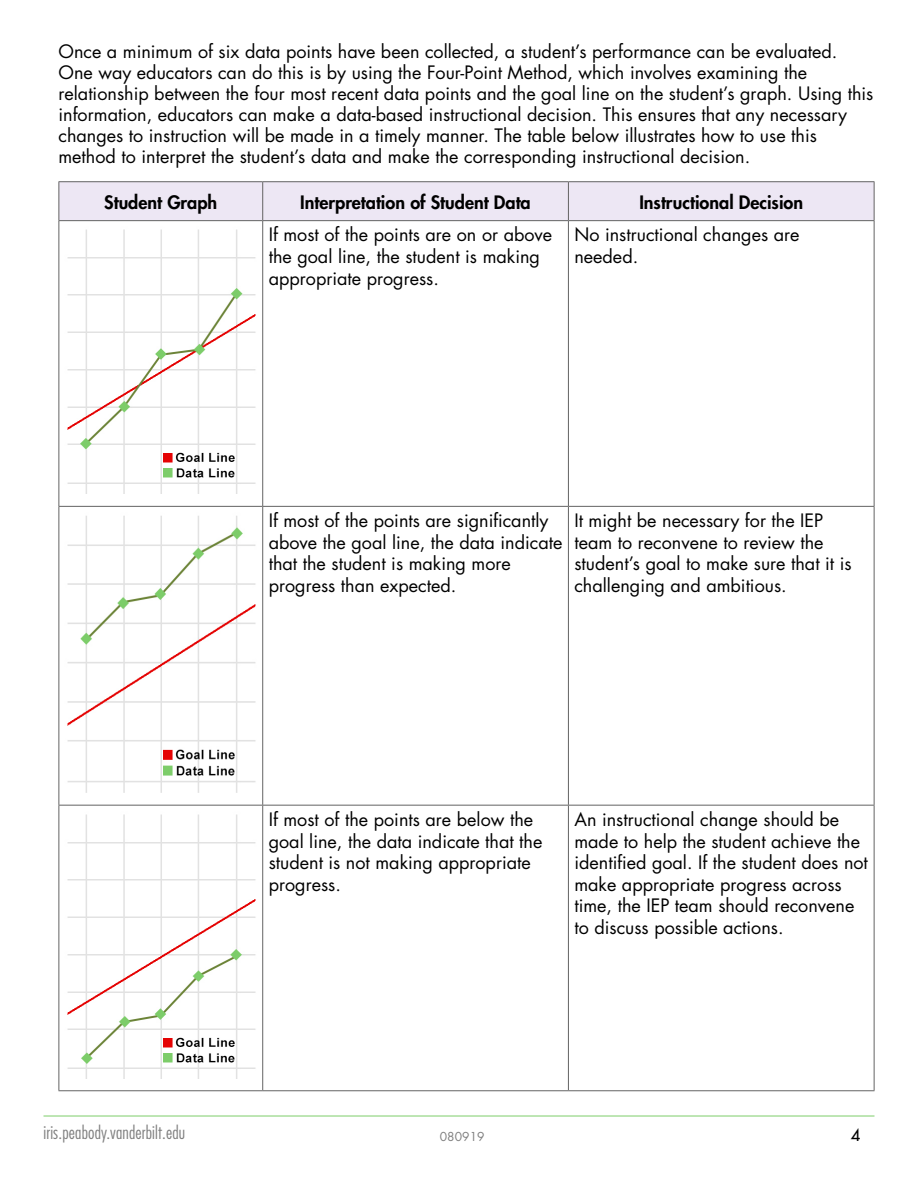
<style>
.page{position:relative;width:918px;height:1188px;background:#fff}
.page>*{position:absolute;margin:0;border:0;box-sizing:border-box;transform-origin:0 0}
.Paragraph_Left_Justi{font:18px/21.6px "Futura Std";color:#000}
.Paragraph{font:18px/21px "Futura Std";color:#000}
.Paragraph_Left_Justi-2{font:800 18px "Futura Std";color:#000}
.t1{font:300 condensed 18px "Futura Std";letter-spacing:.01em;color:#808080}
.t2{font:500 16.5px "Futura Std";color:#000}
.t3{font:12px "Futura Std";letter-spacing:.01em;color:#808080}
</style>
<div class="page">
<hr style="left:44px;top:1116px;width:830px;height:1px;background:#7dcd6a">
<div style="left:59px;top:182px;width:815px;height:38px;background:#ede7f4"></div>
<hr style="left:58px;top:181px;width:205px;height:1px;background:#636363">
<hr style="left:58px;top:182px;width:1px;height:38px;background:#636363">
<hr style="left:263px;top:181px;width:305px;height:1px;background:#636363">
<hr style="left:262px;top:182px;width:1px;height:38px;background:#636363">
<hr style="left:568px;top:181px;width:307px;height:1px;background:#636363">
<hr style="left:568px;top:182px;width:1px;height:38px;background:#636363">
<hr style="left:874px;top:182px;width:1px;height:38px;background:#636363">
<hr style="left:58px;top:220px;width:205px;height:1px;background:#636363">
<hr style="left:58px;top:221px;width:1px;height:285px;background:#636363">
<hr style="left:263px;top:220px;width:305px;height:1px;background:#636363">
<hr style="left:262px;top:221px;width:1px;height:285px;background:#636363">
<hr style="left:568px;top:220px;width:307px;height:1px;background:#636363">
<hr style="left:568px;top:221px;width:1px;height:285px;background:#636363">
<hr style="left:874px;top:221px;width:1px;height:285px;background:#636363">
<hr style="left:58px;top:506px;width:205px;height:1px;background:#636363">
<hr style="left:58px;top:507px;width:1px;height:298px;background:#636363">
<hr style="left:263px;top:506px;width:305px;height:1px;background:#636363">
<hr style="left:262px;top:507px;width:1px;height:298px;background:#636363">
<hr style="left:568px;top:506px;width:307px;height:1px;background:#636363">
<hr style="left:568px;top:507px;width:1px;height:298px;background:#636363">
<hr style="left:874px;top:507px;width:1px;height:298px;background:#636363">
<hr style="left:58px;top:805px;width:205px;height:1px;background:#636363">
<hr style="left:58px;top:806px;width:1px;height:284px;background:#636363">
<hr style="left:263px;top:805px;width:305px;height:1px;background:#636363">
<hr style="left:262px;top:806px;width:1px;height:284px;background:#636363">
<hr style="left:568px;top:805px;width:307px;height:1px;background:#636363">
<hr style="left:568px;top:806px;width:1px;height:284px;background:#636363">
<hr style="left:874px;top:806px;width:1px;height:284px;background:#636363">
<hr style="left:58px;top:1090px;width:205px;height:1px;background:#636363">
<hr style="left:263px;top:1090px;width:305px;height:1px;background:#636363">
<hr style="left:568px;top:1090px;width:307px;height:1px;background:#636363">
<img style="left:67px;top:229px;width:189px;height:265px">
<img style="left:67px;top:516px;width:189px;height:277px">
<img style="left:67px;top:814px;width:189px;height:265px">
<p class="Paragraph" style="left:58px;top:41px;width:816px">Once a minimum of six data points have been collected, a student’s performance can be evaluated.<br>One way educators can do this is by using the Four-Point Method, which involves examining the relationship between the four most recent data points and the goal line on the student’s graph. Using this information, educators can make a data-based instructional decision. This ensures that any necessary changes to instruction will be made in a timely manner. The table below illustrates how to use this method to interpret the student’s data and make the corresponding instructional decision.</p>
<p class="Paragraph_Left_Justi-2" style="left:104px;top:191px;width:115px">Student Graph</p>
<p class="Paragraph_Left_Justi-2" style="left:300px;top:191px;width:232px">Interpretation of Student Data</p>
<p class="Paragraph_Left_Justi-2" style="left:639px;top:191px;width:165px">Instructional Decision</p>
<p class="Paragraph_Left_Justi" style="left:269px;top:224px;width:285px">If most of the points are on or above the goal line, the student is making appropriate progress.</p>
<p class="Paragraph_Left_Justi" style="left:574px;top:224px;width:227px">No instructional changes are needed.</p>
<p class="Paragraph_Left_Justi" style="left:269px;top:510px;width:295px">If most of the points are significantly above the goal line, the data indicate that the student is making more progress than expected.</p>
<p class="Paragraph_Left_Justi" style="left:574px;top:510px;width:279px">It might be necessary for the IEP team to reconvene to review the student’s goal to make sure that it is challenging and ambitious.</p>
<p class="Paragraph_Left_Justi" style="left:269px;top:809px;width:275px">If most of the points are below the goal line, the data indicate that the student is not making appropriate progress.</p>
<p class="Paragraph_Left_Justi" style="left:574px;top:809px;width:295px">An instructional change should be made to help the student achieve the identified goal. If the student does not make appropriate progress across time, the IEP team should reconvene to discuss possible actions.</p>
<p class="t1" style="left:44px;top:1121px;width:143px">iris.peabody.vanderbilt.edu</p>
<p class="t3" style="left:440px;top:1129px;width:46px">080919</p>
<p class="t2" style="left:851px;top:1124px;width:11px">4</p>
</div>
